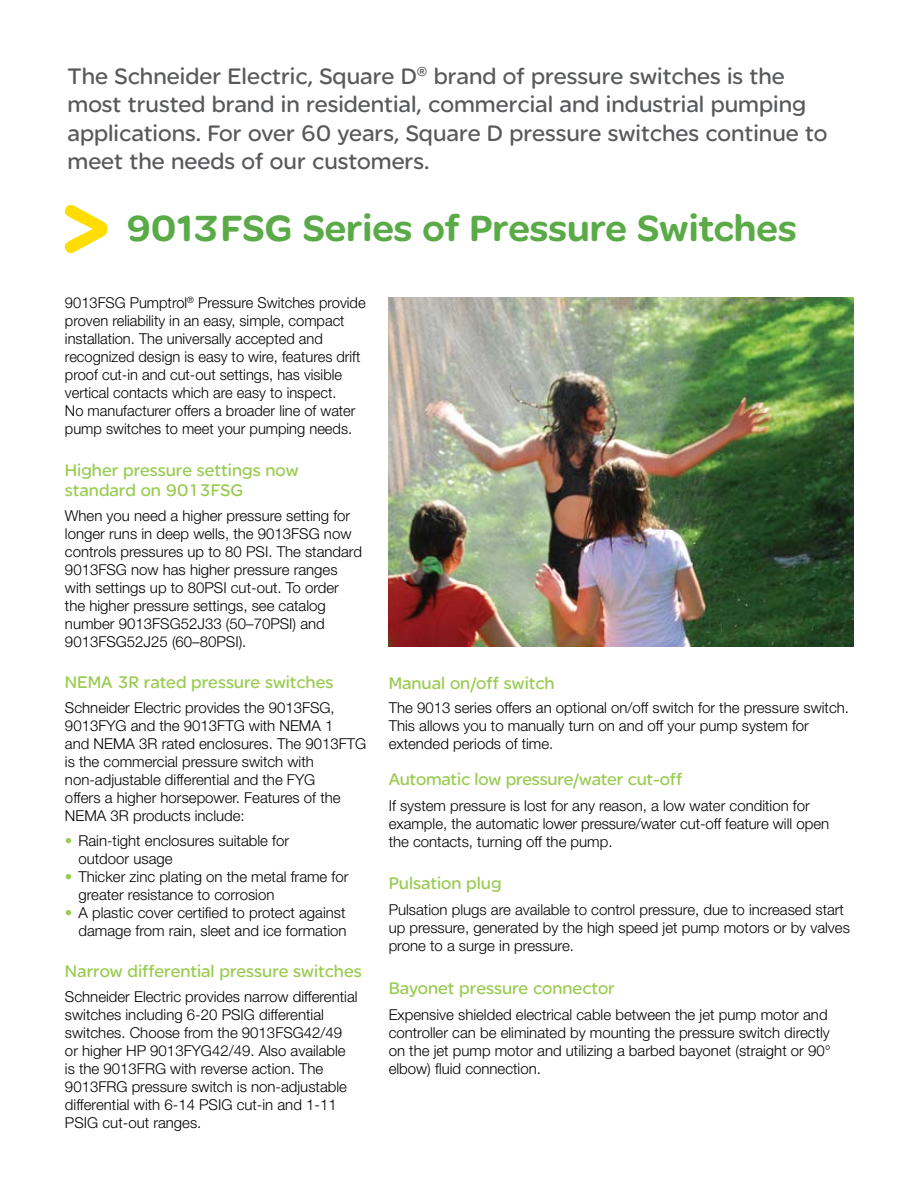
<style>
.page{position:relative;width:918px;height:1188px;background:#fff}
.page>*{position:absolute;margin:0;border:0;box-sizing:border-box;transform-origin:0 0}
.t1{font:900 39px "SE Optimist";color:#5aaa47}
.t2{font:24px/28.5px "SE Optimist";color:#58595b}
.t3{font:18px/20.2px "SE Optimist";color:#98cb4f}
.t4{font:300 15px/18px "Helvetica Neue LT Std";color:#000}
.s1{color:#98cb4f}
</style>
<div class="page">
<svg style="left:64px;top:205px;width:43px;height:48px"></svg>
<img style="left:389px;top:297px;width:464px;height:350px">
<p class="t2" style="left:68px;top:62px;width:762px">The Schneider Electric, Square D<sup>®</sup> brand of pressure switches is the most trusted brand in residential, commercial and industrial pumping applications. For over 60 years, Square D pressure switches continue to meet the needs of our customers.</p>
<h1 class="t1" style="left:126px;top:206px;width:672px">9013 FSG Series of Pressure Switches</h1>
<p class="t4" style="left:65px;top:293px;width:302px">9013FSG Pumptrol<sup>®</sup> Pressure Switches provide proven reliability in an easy, simple, compact installation. The universally accepted and recognized design is easy to wire, features drift proof cut-in and cut-out settings, has visible vertical contacts which are easy to inspect.<br>No manufacturer offers a broader line of water pump switches to meet your pumping needs.</p>
<p class="t3" style="left:65px;top:459px;width:235px">Higher pressure settings now standard on 9013FSG</p>
<p class="t4" style="left:65px;top:506px;width:299px">When you need a higher pressure setting for longer runs in deep wells, the 9013FSG now controls pressures up to 80 PSI. The standard 9013FSG now has higher pressure ranges with settings up to 80PSI cut-out. To order the higher pressure settings, see catalog number 9013FSG52J33 (50–70PSI) and 9013FSG52J25 (60–80PSI).</p>
<p class="t3" style="left:65px;top:672px;width:270px">NEMA 3R rated pressure switches</p>
<p class="t4" style="left:65px;top:699px;width:303px">Schneider Electric provides the 9013FSG, 9013FYG and the 9013FTG with NEMA 1<br>and NEMA 3R rated enclosures. The 9013FTG is the commercial pressure switch with non-adjustable differential and the FYG<br>offers a higher horsepower. Features of the NEMA 3R products include:</p>
<p class="t4" style="left:78px;top:831px;width:212px;text-indent:-14px"><span class="s1">•</span> Rain-tight enclosures suitable for outdoor usage</p>
<p class="t4" style="left:78px;top:867px;width:272px;text-indent:-14px"><span class="s1">•</span> Thicker zinc plating on the metal frame for greater resistance to corrosion</p>
<p class="t4" style="left:65px;top:903px;width:283px;text-align:right"><span class="s1">•</span> A plastic cover certified to protect against damage from rain, sleet and ice formation</p>
<p class="t3" style="left:65px;top:961px;width:298px">Narrow differential pressure switches</p>
<p class="t4" style="left:65px;top:988px;width:294px">Schneider Electric provides narrow differential switches including 6-20 PSIG differential switches. Choose from the 9013FSG42/49 or higher HP 9013FYG42/49. Also available is the 9013FRG with reverse action. The 9013FRG pressure switch is non-adjustable differential with 6-14 PSIG cut-in and 1-11<br>PSIG cut-out ranges.</p>
<p class="t3" style="left:389px;top:673px;width:168px">Manual on/off switch</p>
<p class="t4" style="left:389px;top:699px;width:462px">The 9013 series offers an optional on/off switch for the pressure switch.<br>This allows you to manually turn on and off your pump system for extended periods of time.</p>
<p class="t3" style="left:389px;top:769px;width:295px">Automatic low pressure/water cut-off</p>
<p class="t4" style="left:389px;top:796px;width:442px">If system pressure is lost for any reason, a low water condition for example, the automatic lower pressure/water cut-off feature will open the contacts, turning off the pump.</p>
<p class="t3" style="left:389px;top:873px;width:114px">Pulsation plug</p>
<p class="t4" style="left:389px;top:901px;width:463px">Pulsation plugs are available to control pressure, due to increased start up pressure, generated by the high speed jet pump motors or by valves prone to a surge in pressure.</p>
<p class="t3" style="left:389px;top:978px;width:228px">Bayonet pressure connector</p>
<p class="t4" style="left:389px;top:1005px;width:444px">Expensive shielded electrical cable between the jet pump motor and controller can be eliminated by mounting the pressure switch directly on the jet pump motor and utilizing a barbed bayonet (straight or 90° elbow) fluid connection.</p>
</div>
